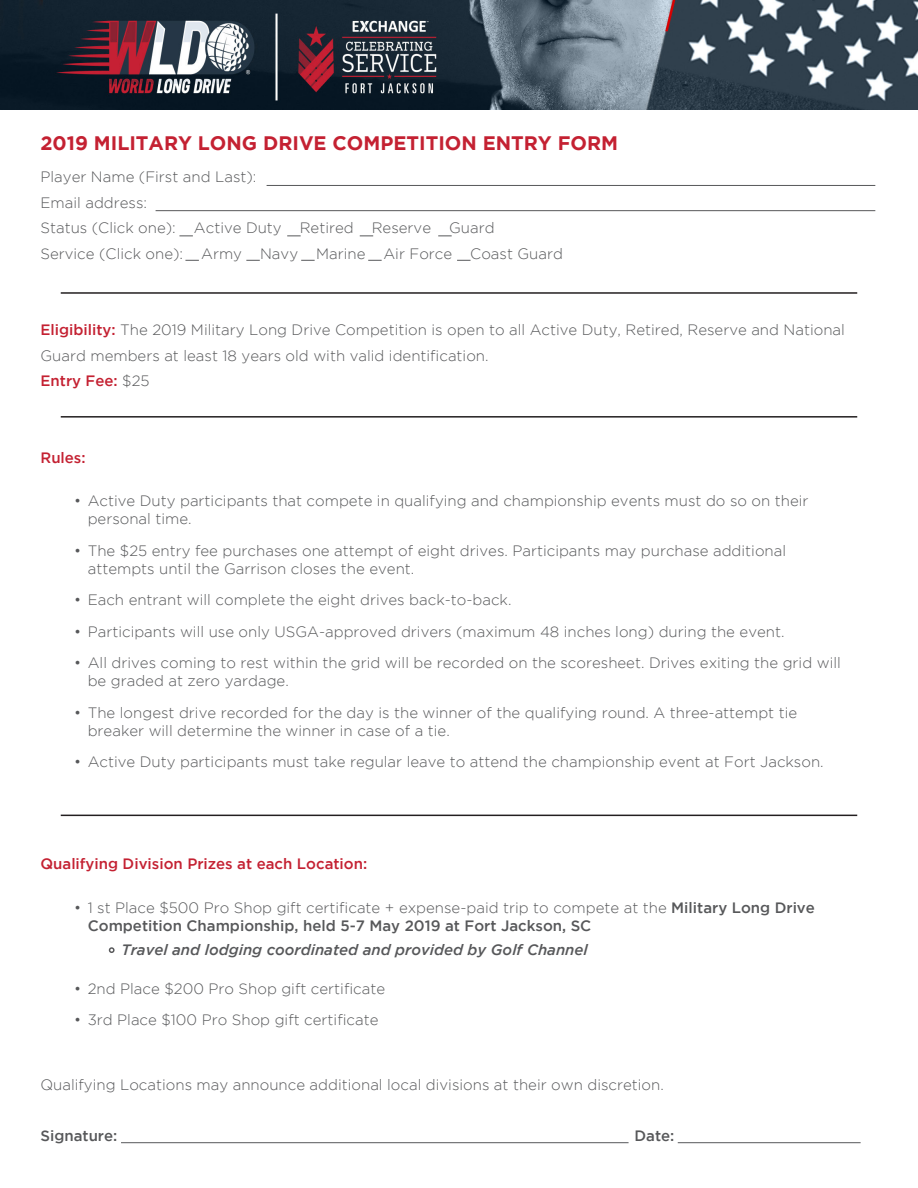
<style>
.page{position:relative;width:918px;height:1188px;background:#fff}
.page>*{position:absolute;margin:0;border:0;box-sizing:border-box;transform-origin:0 0}
.t1{font:700 19.5px "Gotham";color:#c42132}
.t2{font:300 15px/18px "Gotham";color:#57585a}
.t3{font:500 15px/18px "Gotham";color:#57585a}
.t4{font:500 15px "Gotham";color:#c42132}
.t5{font:italic 500 15px "Gotham";color:#57585a}
.s1{font-weight:500;color:#c42132}
.s2{font-weight:300;color:#57585a}
.s3{font-weight:300}
</style>
<div class="page">
<svg style="left:108px;top:947px;width:7px;height:6px"></svg>
<hr style="left:267px;top:185px;width:608px;height:1px;background:#57585a">
<hr style="left:156px;top:210px;width:719px;height:1px;background:#57585a">
<svg style="left:179px;top:235px;width:14px;height:1px"></svg>
<img style="left:0;top:0;width:918px;height:110px">
<svg style="left:287px;top:235px;width:14px;height:1px"></svg>
<svg style="left:360px;top:235px;width:13px;height:1px"></svg>
<svg style="left:438px;top:235px;width:14px;height:1px"></svg>
<svg style="left:185px;top:260px;width:14px;height:1px"></svg>
<svg style="left:246px;top:260px;width:14px;height:1px"></svg>
<svg style="left:301px;top:260px;width:14px;height:1px"></svg>
<svg style="left:368px;top:260px;width:14px;height:1px"></svg>
<svg style="left:457px;top:260px;width:14px;height:1px"></svg>
<hr style="left:61px;top:292px;width:796px;height:2px;background:#231f20">
<hr style="left:61px;top:416px;width:796px;height:2px;background:#231f20">
<hr style="left:61px;top:815px;width:796px;height:1px;background:#231f20">
<hr style="left:121px;top:1142px;width:508px;height:1px;background:#57585a">
<hr style="left:678px;top:1142px;width:183px;height:1px;background:#57585a">
<p class="t1" style="left:40px;top:132px;width:579px">2019 MILITARY LONG DRIVE COMPETITION ENTRY FORM</p>
<p class="t2" style="left:40px;top:168px;width:218px">Player Name (First and Last):</p>
<p class="t2" style="left:40px;top:193px;width:108px">Email address:</p>
<p class="t2" style="left:40px;top:219px;width:456px">Status (Click one): Active Duty Retired Reserve Guard</p>
<p class="t2" style="left:40px;top:244px;width:524px">Service (Click one): Army Navy Marine Air Force Coast Guard</p>
<p class="t2" style="left:40px;top:317px;width:806px;line-height:25.5px"><span class="s1">Eligibility:</span> The 2019 Military Long Drive Competition is open to all Active Duty, Retired, Reserve and National<br>Guard members at least 18 years old with valid identification.</p>
<p class="t4" style="left:40px;top:372px;width:111px">Entry Fee: <span class="s2">$25</span></p>
<p class="t4" style="left:40px;top:449px;width:47px">Rules:</p>
<p class="t2" style="left:88px;top:492px;width:722px;text-indent:-14px">• Active Duty participants that compete in qualifying and championship events must do so on their personal time.</p>
<p class="t2" style="left:88px;top:541px;width:700px;text-indent:-14px">• The $25 entry fee purchases one attempt of eight drives. Participants may purchase additional attempts until the Garrison closes the event.</p>
<p class="t2" style="left:74px;top:591px;width:439px">• Each entrant will complete the eight drives back-to-back.</p>
<p class="t2" style="left:74px;top:622px;width:712px">• Participants will use only USGA-approved drivers (maximum 48 inches long) during the event.</p>
<p class="t2" style="left:88px;top:654px;width:755px;text-indent:-14px">• All drives coming to rest within the grid will be recorded on the scoresheet. Drives exiting the grid will be graded at zero yardage.</p>
<p class="t2" style="left:88px;top:703px;width:711px;text-indent:-14px">• The longest drive recorded for the day is the winner of the qualifying round. A three-attempt tie breaker will determine the winner in case of a tie.</p>
<p class="t2" style="left:74px;top:753px;width:751px">• Active Duty participants must take regular leave to attend the championship event at Fort Jackson.</p>
<p class="t4" style="left:40px;top:855px;width:328px">Qualifying Division Prizes at each Location:</p>
<p class="t3" style="left:88px;top:898px;width:729px;text-indent:-14px"><span class="s3">• 1 st Place $500 Pro Shop gift certificate + expense-paid trip to compete at the</span> Military Long Drive<br>Competition Championship, held 5-7 May 2019 at Fort Jackson, SC</p>
<p class="t5" style="left:122px;top:942px;width:468px">Travel and lodging coordinated and provided by Golf Channel</p>
<p class="t2" style="left:74px;top:979px;width:312px">• 2nd Place $200 Pro Shop gift certificate</p>
<p class="t2" style="left:74px;top:1011px;width:306px">• 3rd Place $100 Pro Shop gift certificate</p>
<p class="t2" style="left:40px;top:1075px;width:625px">Qualifying Locations may announce additional local divisions at their own discretion.</p>
<p class="t3" style="left:40px;top:1126px;width:78px">Signature:</p>
<p class="t3" style="left:634px;top:1126px;width:41px">Date:</p>
</div>
